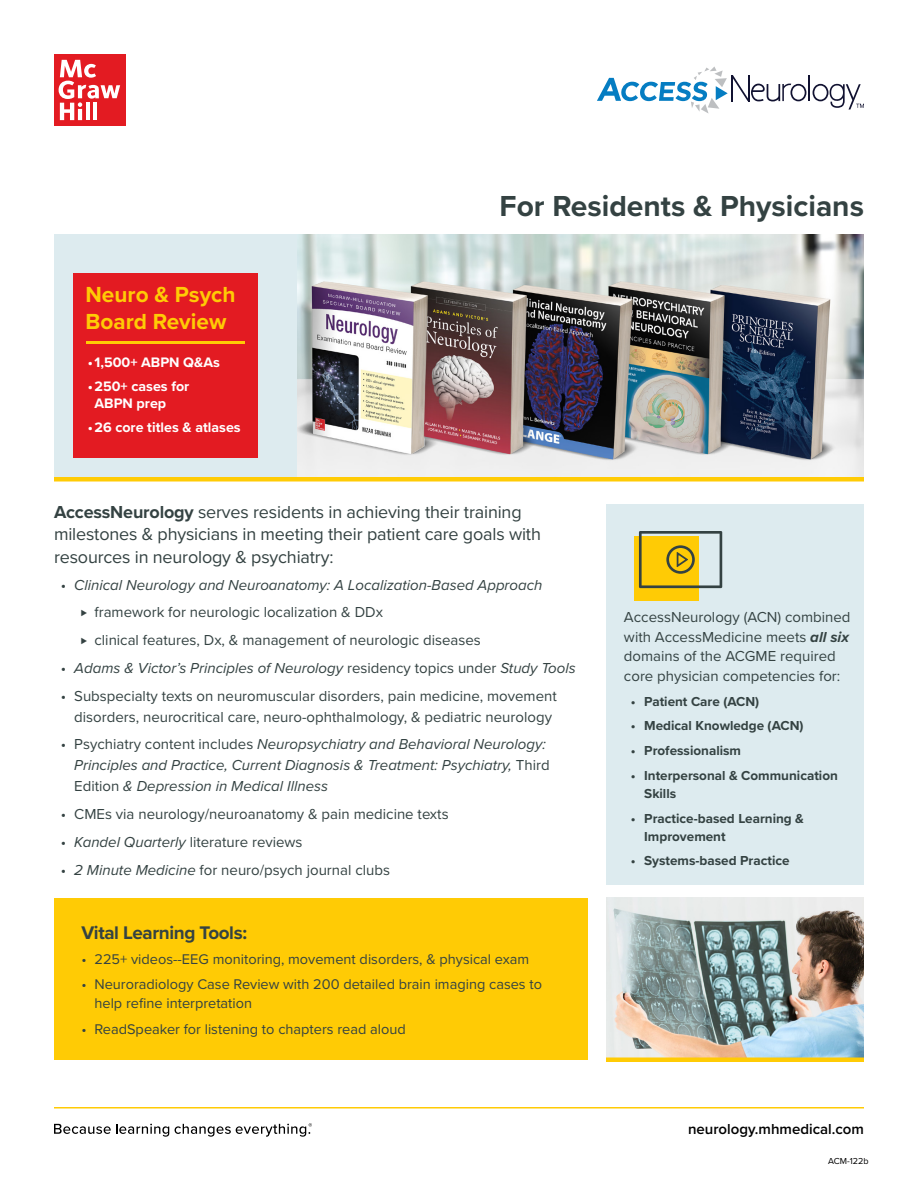
<style>
.page{position:relative;width:918px;height:1188px;background:#fff}
.page>*{position:absolute;margin:0;border:0;box-sizing:border-box;transform-origin:0 0}
.t1{font:700 30px "Proxima Nova";color:#344242}
.t2{font:700 22.65px/27.2px "Proxima Nova";color:#ffcb05}
.t3{font:700 18.9px "Proxima Nova";letter-spacing:-.02em;color:#344242}
.t4{font:18px/22.2px "Proxima Nova";letter-spacing:-.01em;color:#344242}
.t5{font:15px/19.5px "Proxima Nova";color:#344242}
.t6{font:italic 15px/21px "Proxima Nova";color:#344242}
.t7{font:600 15px "Proxima Nova";color:#000}
.t8{font:14.55px/18.9px "Proxima Nova";color:#344242}
.t9{font:700 14.25px/17.1px "Proxima Nova";color:#fff}
.t10{font:700 13.5px/18px "Proxima Nova";color:#344242}
.t11{font:9px "Proxima Nova";color:#000}
.s1{font-weight:700}
.s2{font-style:italic}
.s3{font-size:10.5px}
.s4{font-style:normal}
.s5{font-weight:700;font-style:italic}
</style>
<div class="page">
<svg style="left:597px;top:66px;width:267px;height:48px"></svg>
<div style="left:606px;top:504px;width:258px;height:380px;background:#ddebef"></div>
<img style="left:606px;top:898px;width:258px;height:160px">
<div style="left:54px;top:898px;width:534px;height:162px;background:#ffcb05"></div>
<img style="left:297px;top:234px;width:567px;height:243px">
<div style="left:634px;top:536px;width:65px;height:65px;background:#ffcb05"></div>
<svg style="left:639px;top:531px;width:83px;height:57px"></svg>
<hr style="left:606px;top:1058px;width:258px;height:4px;background:#ffcb05">
<div style="left:54px;top:234px;width:243px;height:243px;background:#ddebef"></div>
<div style="left:73px;top:273px;width:185px;height:185px;background:#e31b22"></div>
<div style="left:54px;top:477px;width:810px;height:5px;background:#ffcb05"></div>
<hr style="left:86px;top:341px;width:159px;height:3px;background:#ffcb05">
<svg style="left:54px;top:1124px;width:115px;height:13px"></svg>
<svg style="left:175px;top:1123px;width:137px;height:14px"></svg>
<hr style="left:54px;top:1107px;width:810px;height:1px;background:#ffcb05">
<div style="left:54px;top:54px;width:72px;height:72px;background:#e31b22"></div>
<svg style="left:59px;top:60px;width:61px;height:60px"></svg>
<h2 class="t2" style="left:86px;top:280px;width:152px">Neuro &amp; Psych<br>Board Review</h2>
<p class="t9" style="left:88px;top:354px;width:134px">• 1,500+ ABPN Q&amp;As</p>
<p class="t9" style="left:95px;top:377px;width:96px;text-indent:-7px">•250+ cases for<br>ABPN prep</p>
<p class="t9" style="left:88px;top:418px;width:154px">•26 core titles &amp; atlases</p>
<h1 class="t1" style="left:500px;top:184px;width:366px">For Residents &amp; Physicians</h1>
<p class="t4" style="left:54px;top:500px;width:488px"><span class="s1">AccessNeurology</span> serves residents in achieving their training milestones &amp; physicians in meeting their patient care goals with resources in neurology &amp; psychiatry:</p>
<p class="t5" style="left:81px;top:570px;width:463px;line-height:27.8px;text-indent:-20px">• <span class="s2">Clinical Neurology and Neuroanatomy: A Localization-Based Approach </span><span class="s3">⊲</span> framework for neurologic localization &amp; DDx<br><span class="s3">⊲</span> clinical features, Dx, &amp; management of neurologic diseases</p>
<p class="t6" style="left:61px;top:657px;width:517px"><span class="s4">•</span> Adams &amp; Victor’s Principles of Neurology <span class="s4">residency topics under</span> Study Tools</p>
<p class="t5" style="left:61px;top:685px;width:498px;line-height:21px;text-align:center">• Subspecialty texts on neuromuscular disorders, pain medicine, movement disorders, neurocritical care, neuro-ophthalmology, &amp; pediatric neurology</p>
<p class="t6" style="left:74px;top:733px;width:477px;text-indent:-14px"><span class="s4">• Psychiatry content includes</span> Neuropsychiatry and Behavioral Neurology:<br>Principles and Practice, Current Diagnosis &amp; Treatment: Psychiatry, <span class="s4">Third<br>Edition</span> &amp; Depression in Medical Illness</p>
<p class="t5" style="left:61px;top:804px;width:389px">• CMEs via neurology/neuroanatomy &amp; pain medicine texts</p>
<p class="t5" style="left:61px;top:832px;width:243px">• <span class="s2">Kandel Quarterly</span> literature reviews</p>
<p class="t5" style="left:61px;top:859px;width:331px">• <span class="s2">2 Minute Medicine</span> for neuro/psych journal clubs</p>
<p class="t3" style="left:81px;top:918px;width:167px">Vital Learning Tools:</p>
<p class="t8" style="left:81px;top:949px;width:449px">• 225+ videos--EEG monitoring, movement disorders, &amp; physical exam</p>
<p class="t8" style="left:94px;top:975px;width:449px;text-indent:-13px">• Neuroradiology Case Review with 200 detailed brain imaging cases to help refine interpretation</p>
<p class="t8" style="left:81px;top:1019px;width:326px">• ReadSpeaker for listening to chapters read aloud</p>
<p class="t5" style="left:624px;top:607px;width:228px">AccessNeurology (ACN) combined with AccessMedicine meets <span class="s5">all six </span>domains of the ACGME required core physician competencies for:</p>
<p class="t10" style="left:631px;top:692px;width:130px">• Patient Care (ACN)</p>
<p class="t10" style="left:631px;top:717px;width:174px">• Medical Knowledge (ACN)</p>
<p class="t10" style="left:631px;top:741px;width:112px">• Professionalism</p>
<p class="t10" style="left:644px;top:766px;width:195px;text-indent:-14px">• Interpersonal &amp; Communication<br>Skills</p>
<p class="t10" style="left:644px;top:809px;width:161px;text-indent:-14px">• Practice-based Learning &amp;<br>Improvement</p>
<p class="t10" style="left:631px;top:852px;width:160px">• Systems-based Practice</p>
<p class="t7" style="left:688px;top:1118px;width:177px">neurology.mhmedical.com</p>
<p class="t11" style="left:828px;top:1154px;width:42px">ACM-122b</p>
</div>
